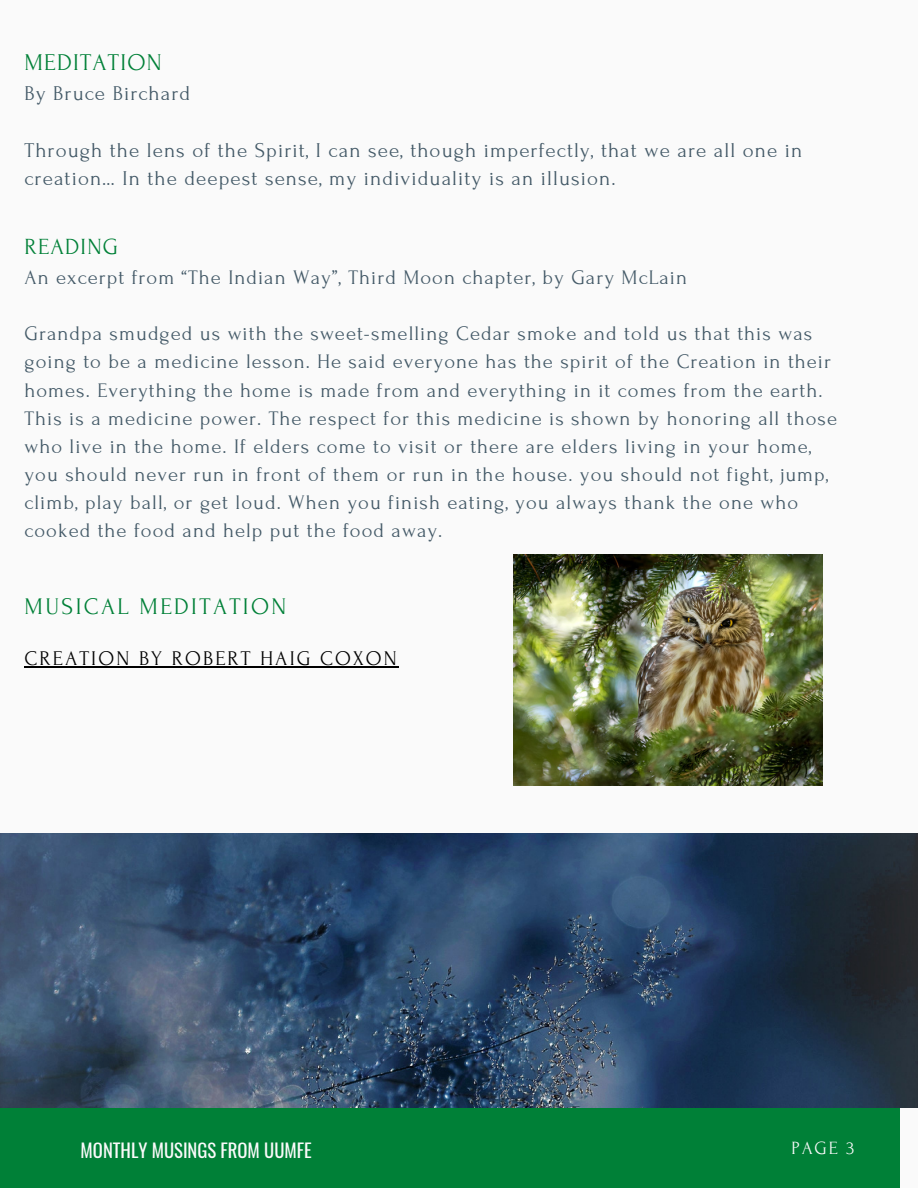
<style>
.page{position:relative;width:918px;height:1188px;background:#fafafa}
.page>*{position:absolute;margin:0;border:0;box-sizing:border-box;transform-origin:0 0}
.t1{font:24px "Forum";letter-spacing:.05em;color:#008037}
.t2{font:23.85px "Forum";letter-spacing:.1em;color:#008037}
.t3{font:23.1px "Forum";letter-spacing:.05em;color:#008037}
.t4{font:21px/28.2px "Forum";letter-spacing:.05em;color:#435967}
.t5{font:20.85px "Forum";letter-spacing:.1em;color:#000}
.t6{font:20.7px/28.2px "Forum";letter-spacing:.05em;color:#435967}
.t7{font:18.75px "Oswald";color:#fafafa}
.t8{font:18.6px "Forum";color:#fafafa}
</style>
<div class="page">
<div style="left:0;top:1107px;width:900px;height:81px;background:#008037"></div>
<img style="left:0;top:833px;width:918px;height:275px">
<img style="left:513px;top:554px;width:309px;height:232px">
<hr style="left:24px;top:666px;width:375px;height:1px;background:#000">
<p class="t1" style="left:24px;top:49px;width:139px">MEDITATION</p>
<p class="t4" style="left:24px;top:80px;width:167px">By Bruce Birchard</p>
<p class="t4" style="left:24px;top:136px;width:779px">Through the lens of the Spirit, I can see, though imperfectly, that we are all one in creation… In the deepest sense, my individuality is an illusion.</p>
<p class="t3" style="left:24px;top:234px;width:95px">READING</p>
<p class="t6" style="left:24px;top:264px;width:664px">An excerpt from “The Indian Way”, Third Moon chapter, by Gary McLain</p>
<p class="t6" style="left:24px;top:320px;width:814px">Grandpa smudged us with the sweet-smelling Cedar smoke and told us that this was going to be a medicine lesson. He said everyone has the spirit of the Creation in their homes. Everything the home is made from and everything in it comes from the earth.<br>This is a medicine power. The respect for this medicine is shown by honoring all those who live in the home. If elders come to visit or there are elders living in your home, you should never run in front of them or run in the house. you should not fight, jump, climb, play ball, or get loud. When you finish eating, you always thank the one who cooked the food and help put the food away.</p>
<p class="t2" style="left:24px;top:594px;width:264px">MUSICAL MEDITATION</p>
<p class="t5" style="left:24px;top:647px;width:374px">CREATION BY ROBERT HAIG COXON</p>
<p class="t7" style="left:81px;top:1136px;width:233px">MONTHLY MUSINGS FROM UUMFE</p>
<p class="t8" style="left:791px;top:1138px;width:64px">PAGE 3</p>
</div>
